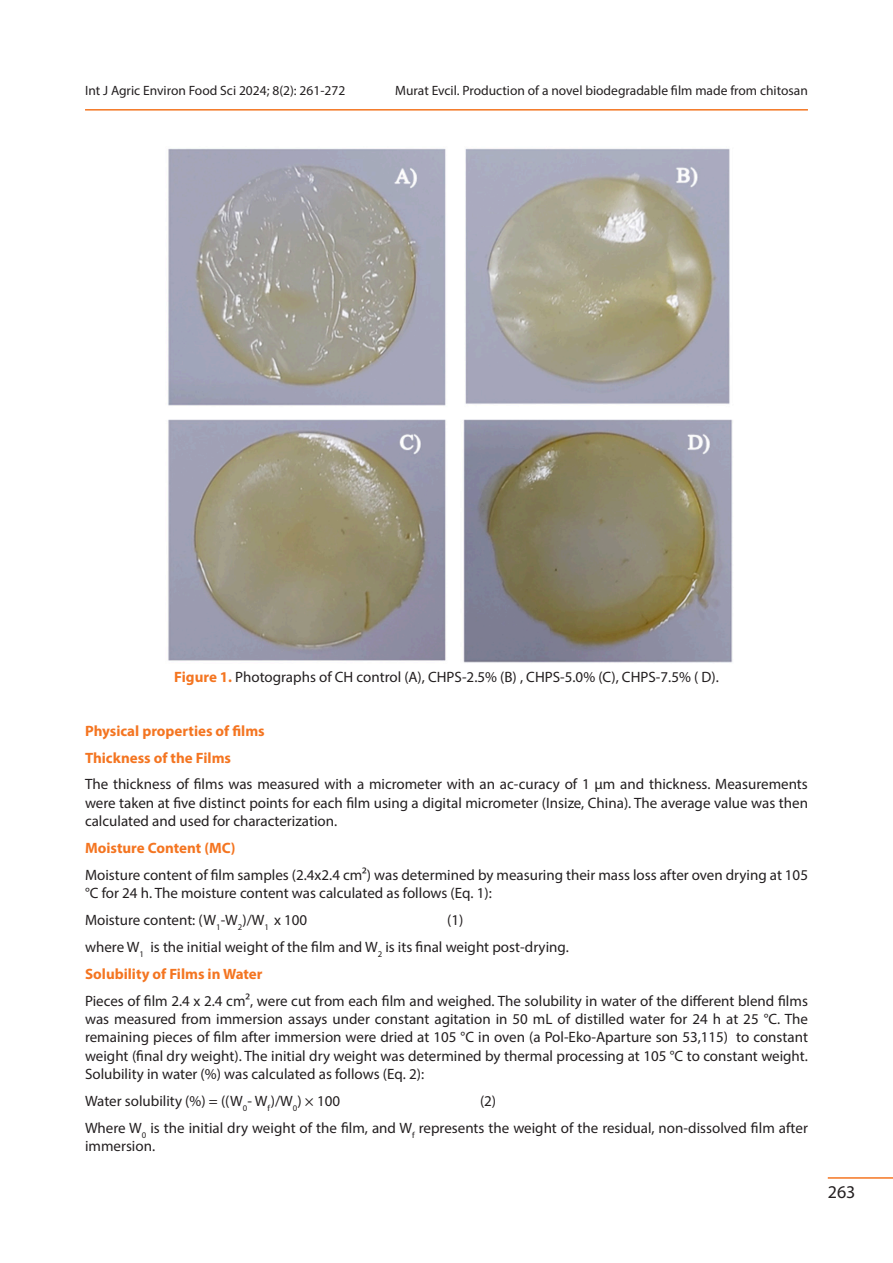
<style>
.page{position:relative;width:893px;height:1263px;background:#fff}
.page>*{position:absolute;margin:0;border:0;box-sizing:border-box;transform-origin:0 0}
.t1{font:18px "Myriad Pro";color:#231f20}
.t2{font:15px/18.3px "Myriad Pro";color:#231f20;text-align:justify}
.t3{font:700 15px "Myriad Pro";color:#f47521}
.t4{font:13.5px "Myriad Pro";color:#231f20}
.s1{font-weight:700;color:#f47521}
</style>
<div class="page">
<hr style="left:828px;top:1177px;width:65px;height:2px;background:#f47521">
<hr style="left:85px;top:109px;width:723px;height:2px;background:#f47521">
<img style="left:168px;top:148px;width:565px;height:515px">
<p class="t4" style="left:85px;top:82px;width:262px">Int J Agric Environ Food Sci 2024; 8(2): 261-272</p>
<p class="t4" style="left:395px;top:82px;width:414px">Murat Evcil. Production of a novel biodegradable film made from chitosan</p>
<p class="t2" style="left:174px;top:667px;width:546px"><span class="s1">Figure 1.</span> Photographs of CH control (A), CHPS-2.5% (B) , CHPS-5.0% (C), CHPS-7.5% ( D).</p>
<p class="t3" style="left:85px;top:721px;width:181px">Physical properties of films</p>
<p class="t3" style="left:85px;top:748px;width:148px">Thickness of the Films</p>
<p class="t2" style="left:85px;top:775px;width:724px">The thickness of films was measured with a micrometer with an ac-curacy of 1 μm and thickness. Measurements were taken at five distinct points for each film using a digital micrometer (Insize, China). The average value was then calculated and used for characterization.</p>
<p class="t3" style="left:85px;top:838px;width:152px">Moisture Content (MC)</p>
<p class="t2" style="left:85px;top:865px;width:724px">Moisture content of film samples (2.4x2.4 cm²) was determined by measuring their mass loss after oven drying at 105 °C for 24 h. The moisture content was calculated as follows (Eq. 1):</p>
<p class="t2" style="left:85px;top:910px;width:224px">Moisture content: (W<sub>1</sub>-W<sub>2</sub>)/W<sub>1</sub> x 100</p>
<p class="t2" style="left:447px;top:910px;width:18px">(1)</p>
<p class="t2" style="left:85px;top:937px;width:485px">where W<sub>1</sub> is the initial weight of the film and W<sub>2</sub> is its final weight post-drying.</p>
<p class="t3" style="left:85px;top:964px;width:179px">Solubility of Films in Water</p>
<p class="t2" style="left:85px;top:991px;width:724px">Pieces of film 2.4 x 2.4 cm², were cut from each film and weighed. The solubility in water of the different blend films was measured from immersion assays under constant agitation in 50 mL of distilled water for 24 h at 25 °C. The remaining pieces of film after immersion were dried at 105 °C in oven (a Pol-Eko-Aparture son 53,115) to constant weight (final dry weight). The initial dry weight was determined by thermal processing at 105 °C to constant weight.<br>Solubility in water (%) was calculated as follows (Eq. 2):</p>
<p class="t2" style="left:85px;top:1091px;width:257px">Water solubility (%) = ((W<sub>0</sub>- W<sub>f</sub>)/W<sub>0</sub>) × 100</p>
<p class="t2" style="left:480px;top:1091px;width:18px">(2)</p>
<p class="t2" style="left:85px;top:1118px;width:724px">Where W<sub>0</sub> is the initial dry weight of the film, and W<sub>f</sub> represents the weight of the residual, non-dissolved film after immersion.</p>
<p class="t1" style="left:828px;top:1181px;width:29px">263</p>
</div>
